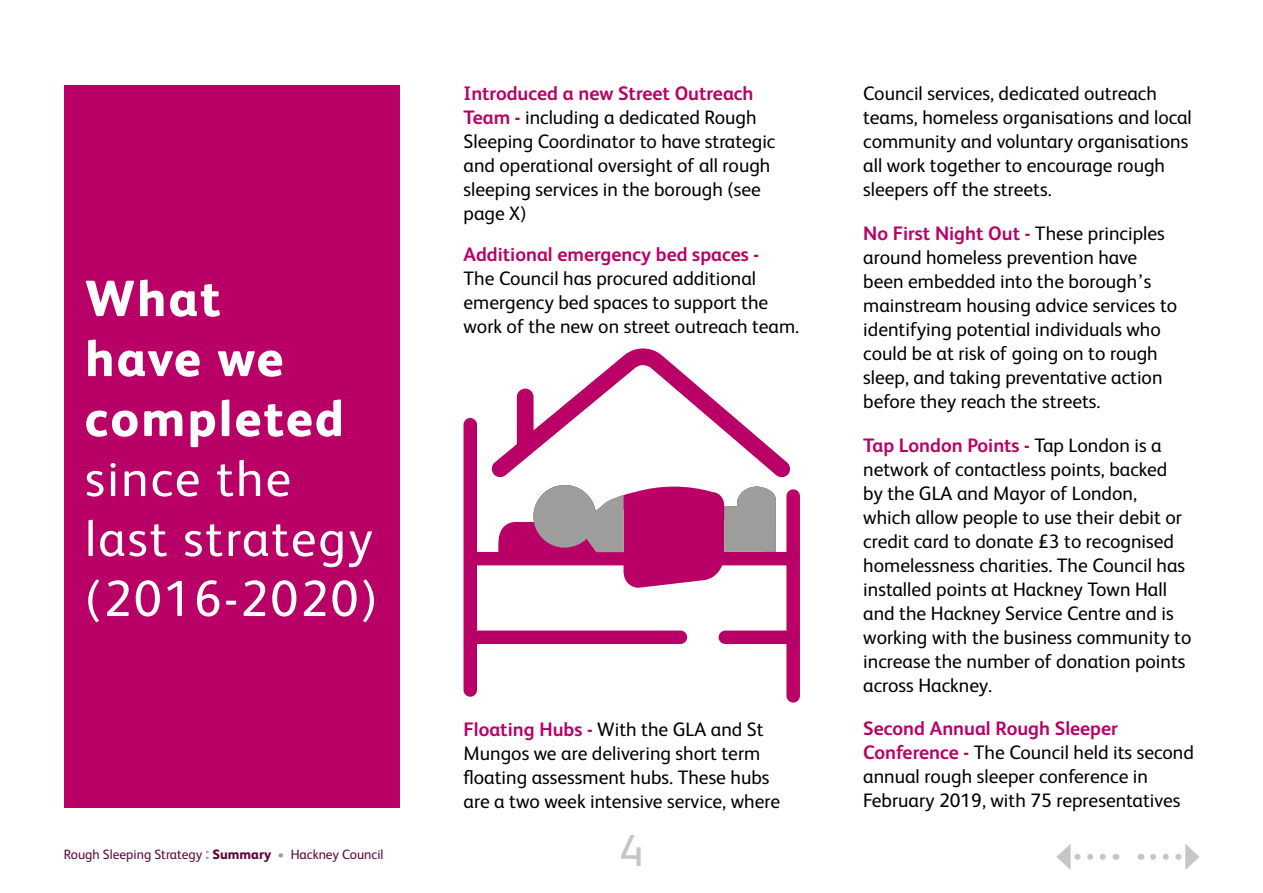
<style>
.page{position:relative;width:1263px;height:893px;background:#fff}
.page>*{position:absolute;margin:0;border:0;box-sizing:border-box;transform-origin:0 0}
.t1{font:51px/60px "FS Albert";letter-spacing:.04em;color:#fff}
.t2{font:800 51px/60px "FS Albert";letter-spacing:.04em;color:#fff}
.t3{font:45px "FS Albert";color:#c6c6c6}
.t4{font:19.5px/24px "FS Albert";color:#000}
.t5{font:700 19.5px "FS Albert";color:#b90066}
.t6{font:13.5px "FS Albert";color:#620438}
.s1{font-weight:800;font-size:16.5px;color:#9d9d9c}
.s2{font-weight:800}
.s3{color:#9d9d9c}
.s4{font-weight:700;color:#b90066}
</style>
<div class="page">
<svg style="left:1153px;top:844px;width:46px;height:26px"></svg>
<svg style="left:1056px;top:844px;width:47px;height:26px"></svg>
<div style="left:64px;top:85px;width:336px;height:723px;background:#b90066"></div>
<svg style="left:516px;top:348px;width:219px;height:70px"></svg>
<svg style="left:463px;top:418px;width:337px;height:284px"></svg>
<div style="left:631px;top:498px;width:85px;height:83px;background:#b90066"></div>
<svg style="left:724px;top:485px;width:55px;height:67px"></svg>
<svg style="left:510px;top:485px;width:114px;height:72px"></svg>
<h1 class="t2" style="left:85px;top:266px;width:260px">What have we completed</h1>
<h1 class="t1" style="left:85px;top:446px;width:294px">since the last strategy (2016-2020)</h1>
<p class="t6" style="left:64px;top:845px;width:321px">Rough Sleeping Strategy <span class="s1">:</span> <span class="s2">Summary</span> <span class="s3">•</span> Hackney Council</p>
<p class="t4" style="left:463px;top:80px;width:313px"><span class="s4">Introduced a new Street Outreach<br>Team -</span> including a dedicated Rough<br>Sleeping Coordinator to have strategic and operational oversight of all rough sleeping services in the borough (see page X)</p>
<p class="t5" style="left:463px;top:241px;width:297px">Additional emergency bed spaces -</p>
<p class="t4" style="left:463px;top:265px;width:337px">The Council has procured additional emergency bed spaces to support the work of the new on street outreach team.</p>
<p class="t4" style="left:463px;top:716px;width:318px"><span class="s4">Floating Hubs -</span> With the GLA and St Mungos we are delivering short term floating assessment hubs. These hubs are a two week intensive service, where</p>
<h2 class="t3" style="left:619px;top:820px;width:26px">4</h2>
<p class="t4" style="left:863px;top:81px;width:330px">Council services, dedicated outreach teams, homeless organisations and local community and voluntary organisations all work together to encourage rough sleepers off the streets.</p>
<p class="t4" style="left:863px;top:220px;width:315px"><span class="s4">No First Night Out -</span> These principles around homeless prevention have been embedded into the borough’s mainstream housing advice services to identifying potential individuals who could be at risk of going on to rough sleep, and taking preventative action before they reach the streets.</p>
<p class="t4" style="left:863px;top:432px;width:330px"><span class="s4">Tap London Points -</span> Tap London is a network of contactless points, backed by the GLA and Mayor of London,<br>which allow people to use their debit or credit card to donate £3 to recognised homelessness charities. The Council has installed points at Hackney Town Hall and the Hackney Service Centre and is working with the business community to increase the number of donation points across Hackney.</p>
<p class="t4" style="left:863px;top:716px;width:332px"><span class="s4">Second Annual Rough Sleeper Conference -</span> The Council held its second annual rough sleeper conference in February 2019, with 75 representatives</p>
</div>
